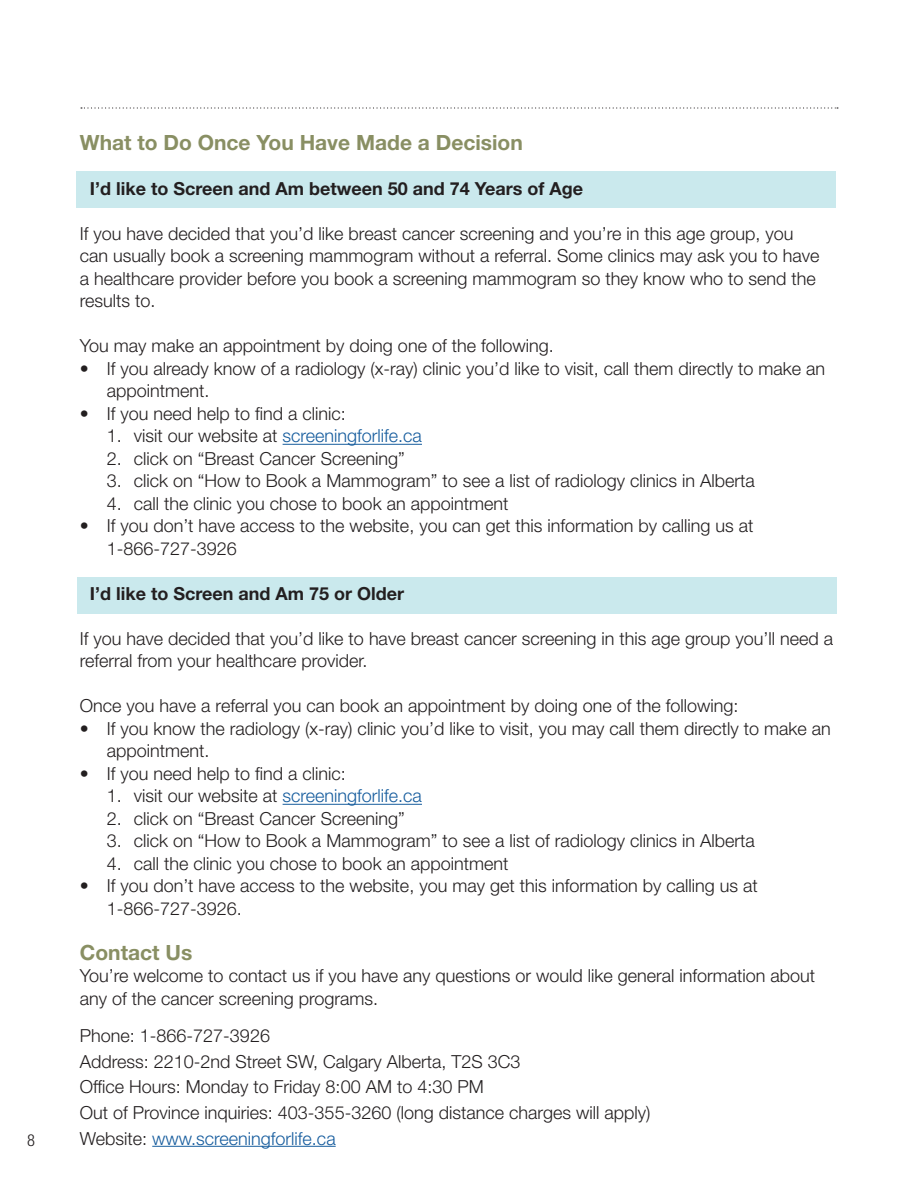
<style>
.page{position:relative;width:918px;height:1188px;background:#fff}
.page>*{position:absolute;margin:0;border:0;box-sizing:border-box;transform-origin:0 0}
.t1{font:700 21px "Helvetica Neue LT Std";color:#898f63}
.t2{font:300 18px/22.5px "Helvetica Neue LT Std";color:#231f20}
.t3{font:700 18px "Helvetica Neue LT Std";color:#231f20}
.t4{font:300 condensed 16.5px "Helvetica Neue LT Std";color:#231f20}
.s1{color:#175d9e}
</style>
<div class="page">
<svg style="left:81px;top:107px;width:757px;height:2px"></svg>
<div style="left:78px;top:577px;width:759px;height:36px;background:#cae9ed"></div>
<div style="left:77px;top:171px;width:759px;height:37px;background:#cae9ed"></div>
<hr style="left:283px;top:444px;width:139px;height:1px;background:#175d9e">
<hr style="left:283px;top:804px;width:139px;height:1px;background:#175d9e">
<hr style="left:152px;top:1146px;width:184px;height:1px;background:#175d9e">
<p class="t4" style="left:27px;top:1130px;width:9px">8</p>
<p class="t1" style="left:80px;top:130px;width:444px">What to Do Once You Have Made a Decision</p>
<p class="t3" style="left:90px;top:177px;width:495px">I’d like to Screen and Am between 50 and 74 Years of Age</p>
<p class="t2" style="left:80px;top:222px;width:741px">If you have decided that you’d like breast cancer screening and you’re in this age group, you can usually book a screening mammogram without a referral. Some clinics may ask you to have a healthcare provider before you book a screening mammogram so they know who to send the results to.</p>
<p class="t2" style="left:80px;top:334px;width:475px">You may make an appointment by doing one of the following.</p>
<p class="t2" style="left:107px;top:357px;width:720px;text-indent:-27px">• If you already know of a radiology (x-ray) clinic you’d like to visit, call them directly to make an appointment.</p>
<p class="t2" style="left:80px;top:402px;width:268px">• If you need help to find a clinic:</p>
<p class="t2" style="left:107px;top:424px;width:317px">1. visit our website at <span class="s1">screeningforlife.ca</span></p>
<p class="t2" style="left:107px;top:447px;width:299px">2. click on “Breast Cancer Screening”</p>
<p class="t2" style="left:107px;top:469px;width:649px">3. click on “How to Book a Mammogram” to see a list of radiology clinics in Alberta</p>
<p class="t2" style="left:107px;top:492px;width:403px">4. call the clinic you chose to book an appointment</p>
<p class="t2" style="left:107px;top:514px;width:648px;text-indent:-27px">• If you don’t have access to the website, you can get this information by calling us at<br>1-866-727-3926</p>
<p class="t3" style="left:90px;top:582px;width:316px">I’d like to Screen and Am 75 or Older</p>
<p class="t2" style="left:80px;top:627px;width:755px">If you have decided that you’d like to have breast cancer screening in this age group you’ll need a referral from your healthcare provider.</p>
<p class="t2" style="left:80px;top:694px;width:660px">Once you have a referral you can book an appointment by doing one of the following:</p>
<p class="t2" style="left:107px;top:717px;width:725px;text-indent:-27px">• If you know the radiology (x-ray) clinic you’d like to visit, you may call them directly to make an appointment.</p>
<p class="t2" style="left:80px;top:762px;width:268px">• If you need help to find a clinic:</p>
<p class="t2" style="left:107px;top:784px;width:317px">1. visit our website at <span class="s1">screeningforlife.ca</span></p>
<p class="t2" style="left:107px;top:807px;width:299px">2. click on “Breast Cancer Screening”</p>
<p class="t2" style="left:107px;top:829px;width:649px">3. click on “How to Book a Mammogram” to see a list of radiology clinics in Alberta</p>
<p class="t2" style="left:107px;top:852px;width:403px">4. call the clinic you chose to book an appointment</p>
<p class="t2" style="left:107px;top:874px;width:652px;text-indent:-27px">• If you don’t have access to the website, you may get this information by calling us at<br>1-866-727-3926.</p>
<p class="t1" style="left:80px;top:940px;width:114px">Contact Us</p>
<p class="t2" style="left:80px;top:964px;width:737px">You’re welcome to contact us if you have any questions or would like general information about any of the cancer screening programs.</p>
<p class="t2" style="left:80px;top:1023px;width:572px;line-height:25.5px">Phone: 1-866-727-3926<br>Address: 2210-2nd Street SW, Calgary Alberta, T2S 3C3<br>Office Hours: Monday to Friday 8:00 AM to 4:30 PM<br>Out of Province inquiries: 403-355-3260 (long distance charges will apply)<br>Website: <span class="s1">www.screeningforlife.ca</span></p>
</div>
